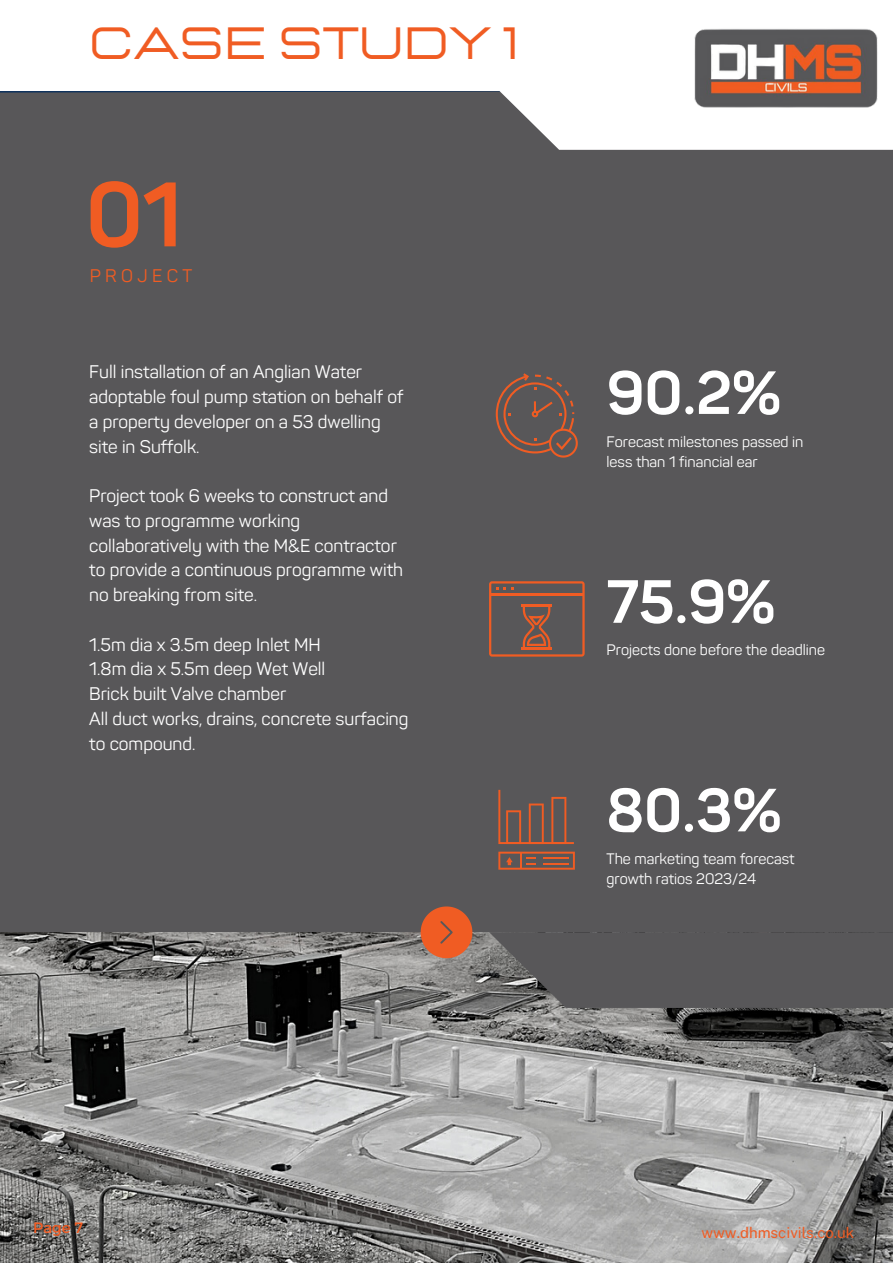
<style>
.page{position:relative;width:893px;height:1264px;background:#fff}
.page>*{position:absolute;margin:0;border:0;box-sizing:border-box;transform-origin:0 0}
.t1{font:700 89.85px "Sahar";color:#f05c23}
.t2{font:700 60px "Sahar";color:#fff}
.t3{font:45px "Lastica";color:#f05c23}
.t4{font:18px/24.8px "Sahar";color:#fff}
.t5{font:18px "Sahar";letter-spacing:.245em;color:#f05c23}
.t6{font:15px/20.2px "Sahar";color:#fff}
.t7{font:15px "Public Sans";color:#f05c23}
.t8{font:15px "Montserrat";color:#f05c23}
</style>
<div class="page">
<div style="left:0;top:0;width:892px;height:1262px;background:#585759"></div>
<img style="left:0;top:932px;width:892px;height:330px">
<div style="left:489px;top:932px;width:403px;height:75px;background:#585759"></div>
<svg style="left:0;top:91px;width:892px;height:59px"></svg>
<svg style="left:420px;top:906px;width:52px;height:52px;background:#d06035"></svg>
<div style="left:0;top:0;width:892px;height:91px;background:#fff"></div>
<svg style="left:498px;top:789px;width:76px;height:55px"></svg>
<svg style="left:498px;top:851px;width:77px;height:18px"></svg>
<svg style="left:489px;top:581px;width:95px;height:75px"></svg>
<svg style="left:495px;top:373px;width:82px;height:84px"></svg>
<img style="left:687px;top:29px;width:197px;height:121px">
<p class="t3" style="left:89px;top:21px;width:431px">CASE STUDY 1</p>
<p class="t1" style="left:86px;top:180px;width:98px">01</p>
<p class="t5" style="left:90px;top:269px;width:104px">PROJECT</p>
<p class="t4" style="left:89px;top:362px;width:315px">Full installation of an Anglian Water adoptable foul pump station on behalf of a property developer on a 53 dwelling site in Suffolk.</p>
<p class="t4" style="left:89px;top:485px;width:315px">Project took 6 weeks to construct and was to programme working collaboratively with the M&amp;E contractor to provide a continuous programme with no breaking from site.</p>
<p class="t4" style="left:89px;top:634px;width:233px">1.5m dia x 3.5m deep Inlet MH</p>
<p class="t4" style="left:89px;top:658px;width:237px">1.8m dia x 5.5m deep Wet Well</p>
<p class="t4" style="left:89px;top:683px;width:198px">Brick built Valve chamber</p>
<p class="t4" style="left:89px;top:708px;width:321px">All duct works, drains, concrete surfacing to compound.</p>
<p class="t2" style="left:606px;top:369px;width:176px">90.2%</p>
<p class="t6" style="left:606px;top:433px;width:198px">Forecast milestones passed in less than 1 financial ear</p>
<p class="t2" style="left:606px;top:578px;width:170px">75.9%</p>
<p class="t6" style="left:606px;top:641px;width:220px">Projects done before the deadline</p>
<p class="t2" style="left:606px;top:787px;width:177px">80.3%</p>
<p class="t6" style="left:606px;top:850px;width:189px">The marketing team forecast growth ratios 2023/24</p>
<p class="t8" style="left:33px;top:1218px;width:51px">Page 7</p>
<p class="t7" style="left:701px;top:1223px;width:154px">www.dhmscivils.co.uk</p>
</div>
